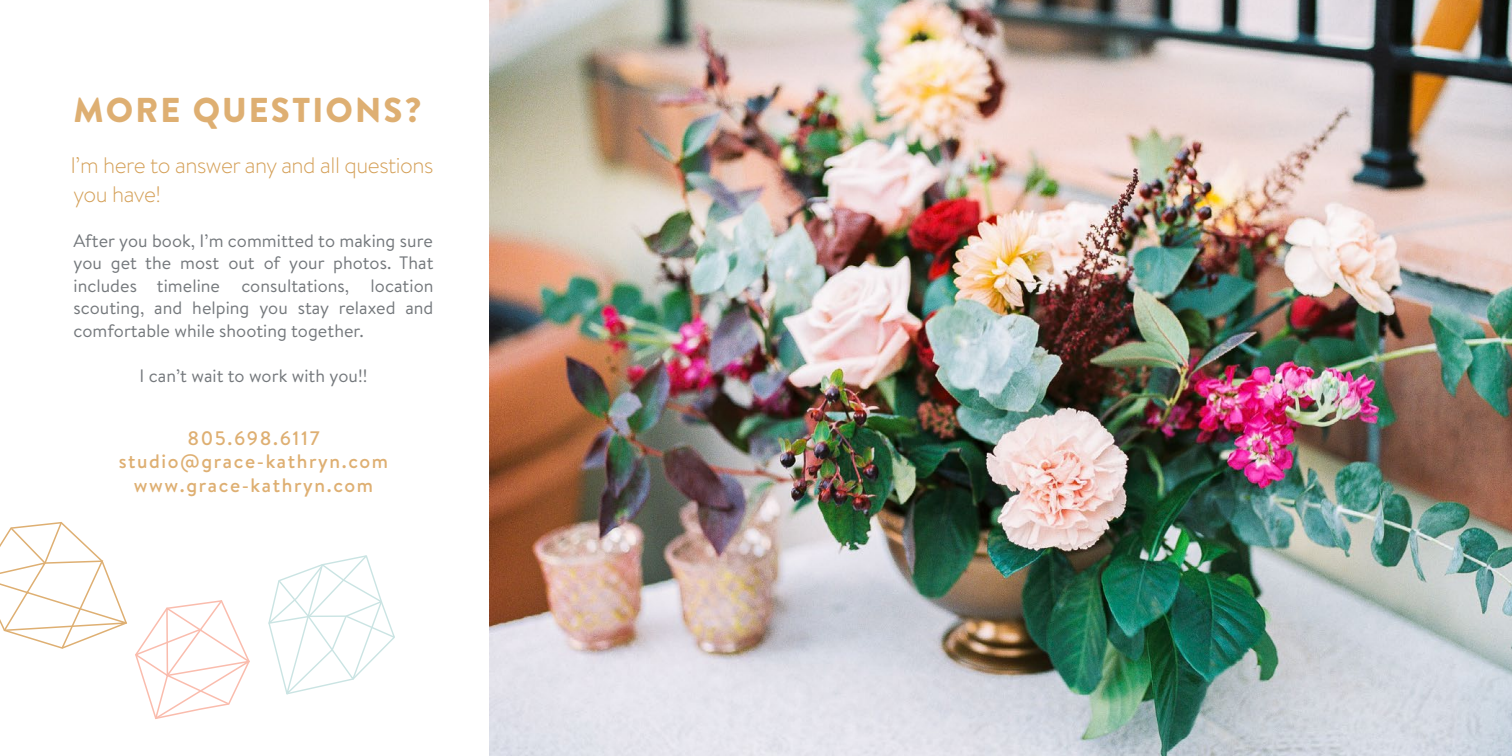
<style>
.page{position:relative;width:1512px;height:756px;background:#fff}
.page>*{position:absolute;margin:0;border:0;box-sizing:border-box;transform-origin:0 0}
.t1{font:900 34.5px "Brandon Text";letter-spacing:.06em;color:#deaf72}
.t2{font:300 22.5px/28.5px "Brandon Text";letter-spacing:-.02em;color:#d49f56}
.t3{font:500 19.5px/23.4px "Brandon Text";letter-spacing:.08em;color:#deaf72;text-align:center}
.t4{font:18px/22.5px "Brandon Text";color:#74787c;text-align:justify}
</style>
<div class="page">
<img style="left:490px;top:0;width:1022px;height:756px">
<svg style="left:268px;top:555px;width:127px;height:140px"></svg>
<svg style="left:0;top:522px;width:250px;height:197px"></svg>
<h1 class="t1" style="left:74px;top:86px;width:350px">MORE QUESTIONS?</h1>
<p class="t2" style="left:70px;top:151px;width:365px">I’m here to answer any and all questions you have!</p>
<p class="t4" style="left:74px;top:229px;width:362px">After you book, I’m committed to making sure you get the most out of your photos. That includes timeline consultations, location scouting, and helping you stay relaxed and comfortable while shooting together.</p>
<p class="t4" style="left:140px;top:364px;width:229px">I can’t wait to work with you!!</p>
<p class="t3" style="left:119px;top:426px;width:271px">805.698.6117 studio@grace-kathryn.com www.grace-kathryn.com</p>
</div>
